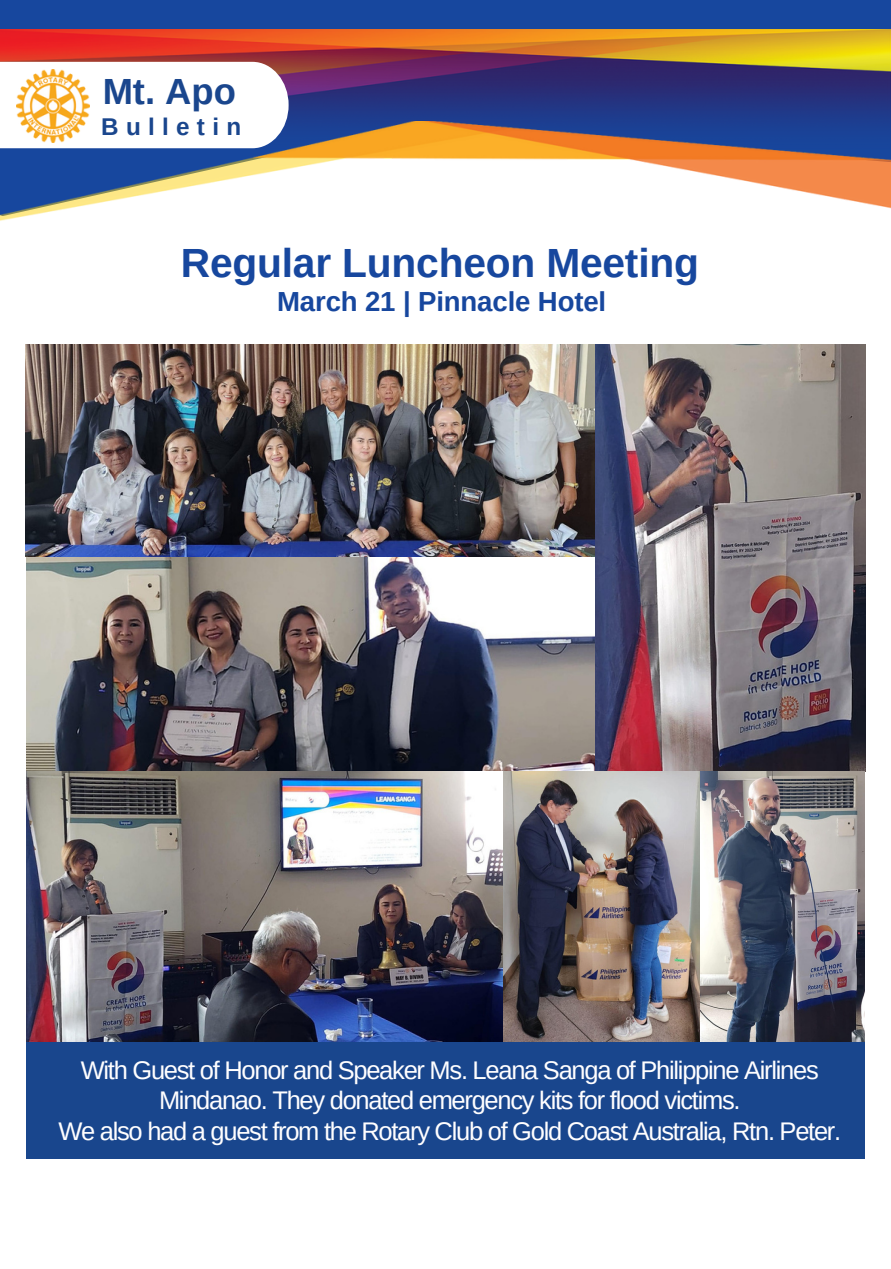
<style>
.page{position:relative;width:891px;height:1269px;background:#fff}
.page>*{position:absolute;margin:0;border:0;box-sizing:border-box;transform-origin:0 0}
.t1{font:700 40.8px "Arimo";letter-spacing:-.005em;color:#17479e}
.t2{font:700 36.45px "Arimo";color:#1a468d}
.t3{font:700 27.6px "Arimo";letter-spacing:-.005em;color:#17479e}
.t4{font:25.5px/30.3px "Arimo";letter-spacing:-.05em;color:#fffeff;text-align:center}
.t5{font:700 24.3px "Arimo";letter-spacing:.3em;color:#1a468d}
</style>
<div class="page">
<div style="left:0;top:0;width:890px;height:30px;background:#17479e"></div>
<img style="left:0;top:30px;width:891px;height:91px">
<img style="left:0;top:121px;width:891px;height:100px">
<svg style="left:0;top:62px;width:289px;height:86px"></svg>
<img style="left:16px;top:70px;width:73px;height:73px">
<div style="left:26px;top:1042px;width:839px;height:117px;background:#19468d"></div>
<img style="left:26px;top:557px;width:569px;height:215px">
<img style="left:25px;top:344px;width:570px;height:213px">
<img style="left:595px;top:344px;width:270px;height:428px">
<img style="left:26px;top:772px;width:839px;height:270px">
<p class="t2" style="left:103px;top:71px;width:135px">Mt. Apo</p>
<p class="t5" style="left:101px;top:113px;width:141px">Bulletin</p>
<p class="t1" style="left:181px;top:240px;width:520px">Regular Luncheon Meeting</p>
<p class="t3" style="left:277px;top:286px;width:331px">March 21 | Pinnacle Hotel</p>
<p class="t4" style="left:81px;top:1055px;width:740px">With Guest of Honor and Speaker Ms. Leana Sanga of Philippine Airlines<br>Mindanao. They donated emergency kits for flood victims.</p>
<p class="t4" style="left:58px;top:1116px;width:784px">We also had a guest from the Rotary Club of Gold Coast Australia, Rtn. Peter.</p>
</div>
